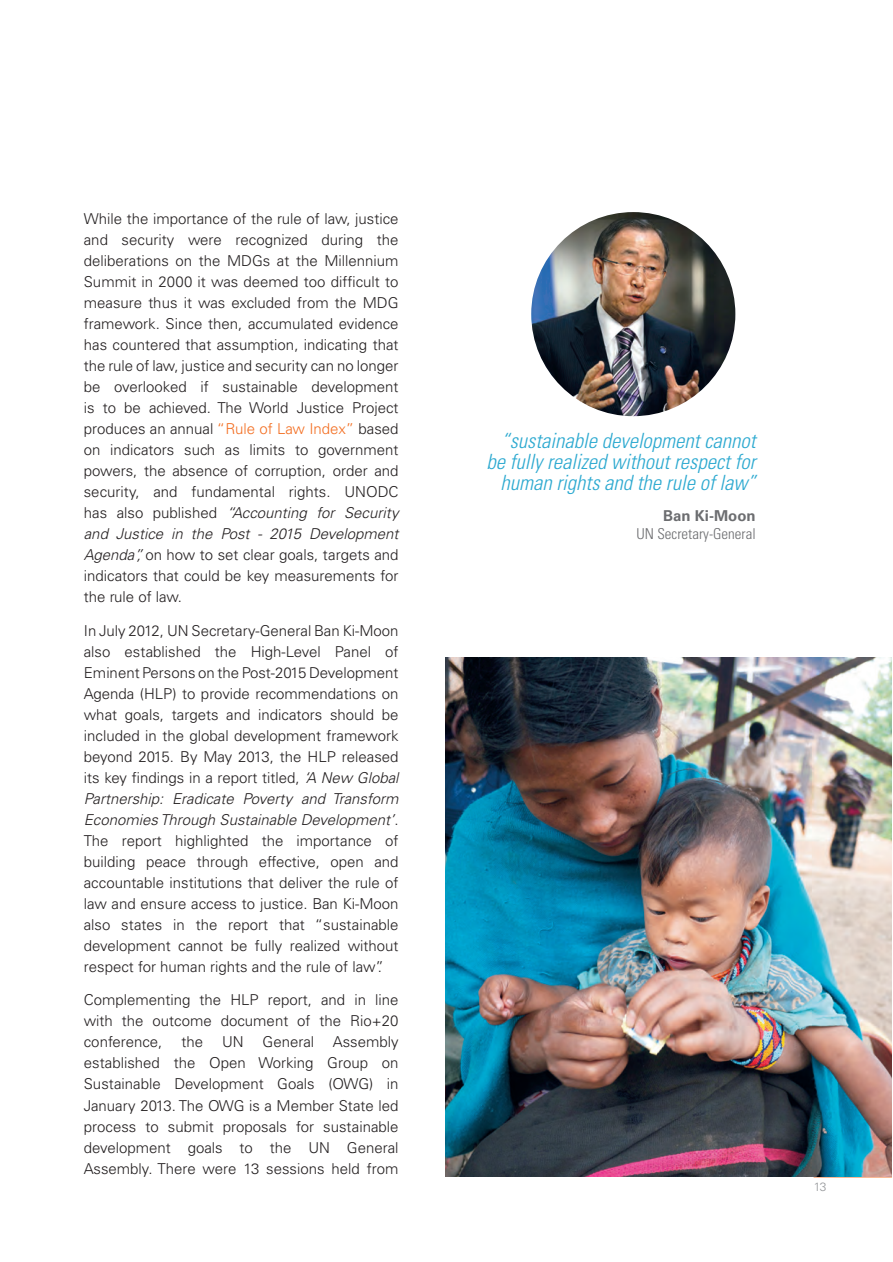
<style>
.page{position:relative;width:893px;height:1262px;background:#fff}
.page>*{position:absolute;margin:0;border:0;box-sizing:border-box;transform-origin:0 0}
.t1{font:italic 300 condensed 21px/21px "Univers";color:#2ca9d0;text-align:right}
.t2{font:300 15px/21px "Univers";color:#231f20;text-align:justify}
.t3{font:300 condensed 15px/18px "Univers";color:#6c6d70;text-align:right}
.t4{font:300 12px "Univers";color:#939598}
.s1{color:#f36e21}
.s2{font-style:italic}
.s3{font-weight:700;font-stretch:normal}
</style>
<div class="page">
<hr style="left:813px;top:1177px;width:79px;height:1px;background:#f36e21">
<img style="left:531px;top:212px;width:204px;height:204px;border-radius:102px">
<img style="left:445px;top:658px;width:447px;height:519px">
<p class="t2" style="left:84px;top:208px;width:316px">While the importance of the rule of law, justice and security were recognized during the deliberations on the MDGs at the Millennium Summit in 2000 it was deemed too difficult to measure thus it was excluded from the MDG framework. Since then, accumulated evidence has countered that assumption, indicating that the rule of law, justice and security can no longer be overlooked if sustainable development is to be achieved. The World Justice Project produces an annual <span class="s1">“Rule of Law Index”</span> based on indicators such as limits to government powers, the absence of corruption, order and security, and fundamental rights. UNODC has also published <span class="s2">“Accounting for Security and Justice in the Post - 2015 Development Agenda”,</span> on how to set clear goals, targets and indicators that could be key measurements for the rule of law.</p>
<p class="t2" style="left:84px;top:620px;width:316px">In July 2012, UN Secretary-General Ban Ki-Moon also established the High-Level Panel of Eminent Persons on the Post-2015 Development Agenda (HLP) to provide recommendations on what goals, targets and indicators should be included in the global development framework beyond 2015. By May 2013, the HLP released its key findings in a report titled, <span class="s2">‘A New Global Partnership: Eradicate Poverty and Transform Economies Through Sustainable Development’</span>.<br>The report highlighted the importance of building peace through effective, open and accountable institutions that deliver the rule of law and ensure access to justice. Ban Ki-Moon also states in the report that “sustainable development cannot be fully realized without respect for human rights and the rule of law”.</p>
<p class="t2" style="left:84px;top:990px;width:316px">Complementing the HLP report, and in line with the outcome document of the Rio+20 conference,</p>
<p class="t2" style="left:84px;top:1032px;width:316px;text-indent:179px">General Assembly established the Open Working Group on Sustainable Development Goals (OWG) in January 2013. The OWG is a Member State led process to submit proposals for sustainable development goals to the UN General Assembly. There were 13 sessions held from</p>
<p class="t2" style="left:181px;top:1032px;width:23px">the</p>
<p class="t2" style="left:222px;top:1032px;width:23px">UN</p>
<p class="t1" style="left:486px;top:430px;width:271px">“sustainable development cannot be fully realized without respect for human rights and the rule of law”</p>
<p class="t3" style="left:636px;top:507px;width:121px"><span class="s3">Ban Ki-Moon<br></span>UN Secretary-General</p>
<p class="t4" style="left:814px;top:1180px;width:14px">13</p>
</div>
